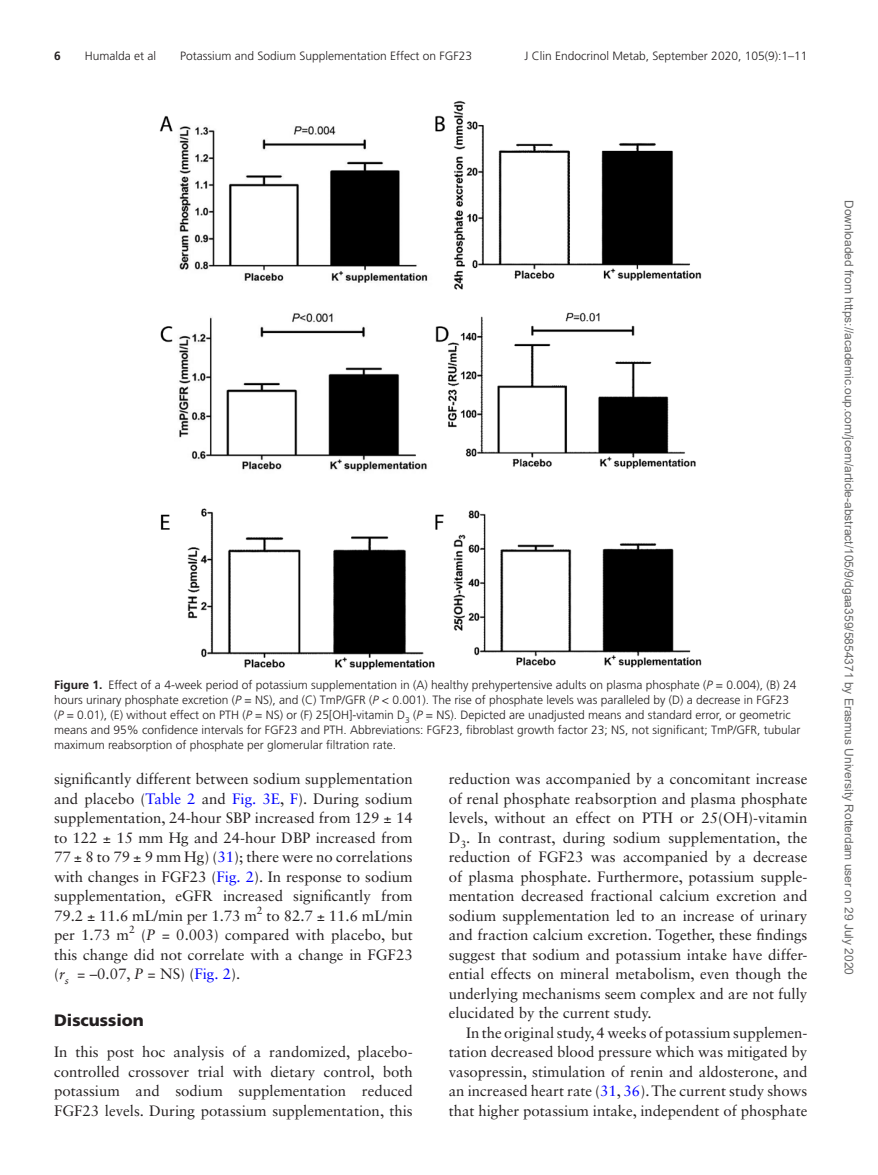
<style>
.page{position:relative;width:878px;height:1175px;background:#fff}
.page>*{position:absolute;margin:0;border:0;box-sizing:border-box;transform-origin:0 0}
.t1{font:900 16.5px "Frutiger LT Std";color:#231f20}
.t2{font:15px/19.5px "Sabon LT Std";color:#231f20;text-align:justify}
.t3{font:300 12px/15px "Frutiger LT Std";color:#231f20}
.t4{font:12px "Arial";color:#666}
.t5{font:700 12px "Frutiger LT Std";color:#231f20}
.t6{font:10.5px "Sabon LT Std";color:#231f20}
.s1{font-weight:700}
.s2{font-style:italic}
.s3{color:#00f}
</style>
<div class="page">
<img style="left:159px;top:100px;width:543px;height:570px">
<p class="t5" style="left:54px;top:49px;width:8px">6</p>
<p class="t3" style="left:85px;top:48px;width:73px">Humalda et al</p>
<p class="t3" style="left:180px;top:48px;width:293px">Potassium and Sodium Supplementation Effect on FGF23</p>
<p class="t3" style="left:524px;top:48px;width:284px">J Clin Endocrinol Metab, September 2020, 105(9):1–11</p>
<p class="t3" style="left:54px;top:677px;width:748px"><span class="s1">Figure 1.</span> Effect of a 4-week period of potassium supplementation in (A) healthy prehypertensive adults on plasma phosphate (<span class="s2">P</span> = 0.004), (B) 24 hours urinary phosphate excretion (<span class="s2">P</span> = NS), and (C) TmP/GFR (<span class="s2">P</span> &lt; 0.001). The rise of phosphate levels was paralleled by (D) a decrease in FGF23 (<span class="s2">P</span> = 0.01), (E) without effect on PTH (<span class="s2">P</span> = NS) or (F) 25[OH]-vitamin D<sub>3</sub> (<span class="s2">P</span> = NS). Depicted are unadjusted means and standard error, or geometric means and 95% confidence intervals for FGF23 and PTH. Abbreviations: FGF23, fibroblast growth factor 23; NS, not significant; TmP/GFR, tubular maximum reabsorption of phosphate per glomerular filtration rate.</p>
<p class="t2" style="left:54px;top:769px;width:360px">significantly different between sodium supplementation and placebo (<span class="s3">Table 2</span> and <span class="s3">Fig. 3E</span>, <span class="s3">F</span>). During sodium supplementation, 24-hour SBP increased from 129 ± 14 to 122 ± 15 mm Hg and 24-hour DBP increased from 77 ± 8 to 79 ± 9 mm Hg) (<span class="s3">31</span>); there were no correlations with changes in FGF23 (<span class="s3">Fig. 2</span>). In response to sodium supplementation, eGFR increased significantly from 79.2 ± 11.6 mL/min per 1.73 m</p>
<p class="t6" style="left:257px;top:903px;width:7px">2</p>
<p class="t2" style="left:266px;top:905px;width:148px">to 82.7 ± 11.6 mL/min</p>
<p class="t6" style="left:129px;top:923px;width:7px">2</p>
<p class="t2" style="left:54px;top:925px;width:360px;text-indent:87px">(<span class="s2">P</span> = 0.003) compared with placebo, but this change did not correlate with a change in FGF23 (<span class="s2">r</span><sub>s</sub> = –0.07, <span class="s2">P</span> = NS) (<span class="s3">Fig. 2</span>).</p>
<p class="t1" style="left:54px;top:1009px;width:91px">Discussion</p>
<p class="t2" style="left:54px;top:1042px;width:360px">In this post hoc analysis of a randomized, placebo&shy;controlled crossover trial with dietary control, both potassium and sodium supplementation reduced FGF23 levels. During potassium supplementation, this</p>
<p class="t2" style="left:54px;top:925px;width:77px">per 1.73 m</p>
<p class="t2" style="left:448px;top:769px;width:360px">reduction was accompanied by a concomitant increase of renal phosphate reabsorption and plasma phosphate levels, without an effect on PTH or 25(OH)-vitamin D<sub>3</sub>. In contrast, during sodium supplementation, the reduction of FGF23 was accompanied by a decrease of plasma phosphate. Furthermore, potassium supple&shy;mentation decreased fractional calcium excretion and sodium supplementation led to an increase of urinary and fraction calcium excretion. Together, these findings suggest that sodium and potassium intake have differ&shy;ential effects on mineral metabolism, even though the underlying mechanisms seem complex and are not fully elucidated by the current study.</p>
<p class="t2" style="left:449px;top:1022px;width:360px;text-indent:17px">In the original study, 4 weeks of potassium supplemen&shy;tation decreased blood pressure which was mitigated by vasopressin, stimulation of renin and aldosterone, and an increased heart rate (<span class="s3">31</span>, <span class="s3">36</span>). The current study shows that higher potassium intake, independent of phosphate</p>
<p class="t4" style="left:853px;top:200px;width:776px;rotate:90deg">Downloaded from https://academic.oup.com/jcem/article-abstract/105/9/dgaa359/5854371 by Erasmus University Rotterdam user on 29 July 2020</p>
</div>
